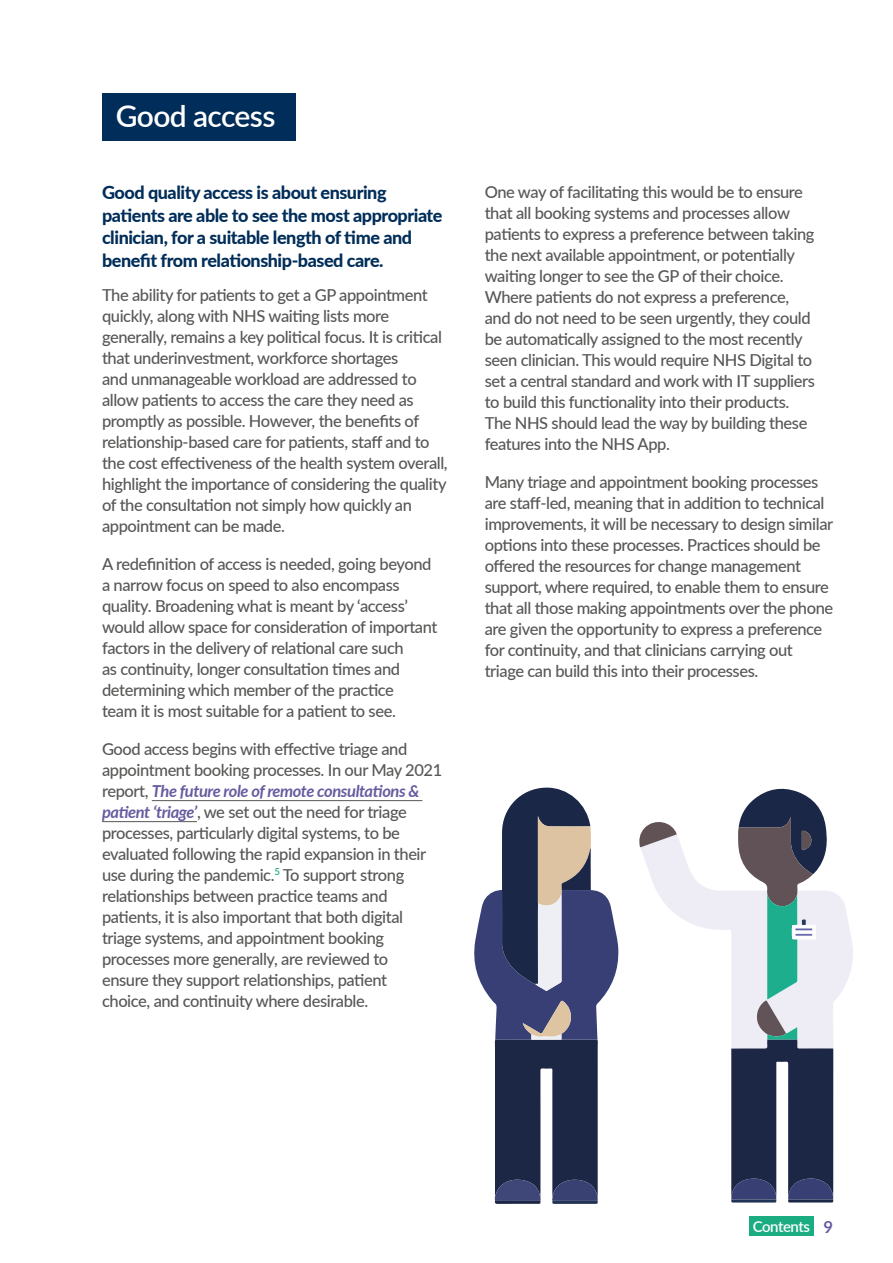
<style>
.page{position:relative;width:893px;height:1263px;background:#fff}
.page>*{position:absolute;margin:0;border:0;box-sizing:border-box;transform-origin:0 0}
.t1{font:600 30px "Lato";letter-spacing:-.02em;color:#fff}
.t2{font:800 18px/22.5px "Lato";letter-spacing:-.025em;color:#002d59}
.t3{font:500 16.5px/21px "Lato";letter-spacing:-.025em;color:#575756}
.t4{font:italic 700 16.5px/21px "Lato";letter-spacing:-.025em;color:#685ba0}
.t5{font:600 15px "Lato";letter-spacing:-.035em;color:#fff}
.s1{font-weight:500;font-style:normal;color:#575756}
.s2{font-weight:700;font-size:16.5px;color:#685ba0}
</style>
<div class="page">
<hr style="left:152px;top:800px;width:270px;height:1px;background:#575756">
<hr style="left:102px;top:821px;width:95px;height:1px;background:#575756">
<div style="left:102px;top:94px;width:194px;height:47px;background:#002d59"></div>
<svg style="left:474px;top:788px;width:144px;height:416px"></svg>
<svg style="left:640px;top:836px;width:213px;height:212px"></svg>
<svg style="left:639px;top:822px;width:38px;height:25px"></svg>
<svg style="left:731px;top:788px;width:102px;height:414px;background:#7c8897"></svg>
<div style="left:749px;top:1216px;width:65px;height:20px;background:#1bac82"></div>
<p class="t1" style="left:116px;top:95px;width:161px">Good access</p>
<p class="t2" style="left:102px;top:181px;width:342px">Good quality access is about ensuring patients are able to see the most appropriate clinician, for a suitable length of time and benefit from relationship-based care.</p>
<p class="t3" style="left:102px;top:284px;width:341px">The ability for patients to get a GP appointment quickly, along with NHS waiting lists more generally, remains a key political focus. It is critical</p>
<p class="t3" style="left:102px;top:347px;width:316px">that underinvestment, workforce shortages and unmanageable workload are addressed to</p>
<p class="t3" style="left:102px;top:389px;width:347px">allow patients to access the care they need as promptly as possible. However, the benefits of relationship-based care for patients, staff and to the cost effectiveness of the health system overall, highlight the importance of considering the quality of the consultation not simply how quickly an appointment can be made.</p>
<p class="t3" style="left:102px;top:553px;width:331px">A redefinition of access is needed, going beyond</p>
<p class="t3" style="left:102px;top:574px;width:299px">a narrow focus on speed to also encompass</p>
<p class="t3" style="left:102px;top:595px;width:337px">quality. Broadening what is meant by ‘access’ would allow space for consideration of important factors in the delivery of relational care such<br>as continuity, longer consultation times and determining which member of the practice<br>team it is most suitable for a patient to see.</p>
<p class="t3" style="left:102px;top:738px;width:342px">Good access begins with effective triage and appointment booking processes. In our May 2021</p>
<p class="t4" style="left:102px;top:780px;width:319px"><span class="s1">report,</span> The future role of remote consultations &amp; patient ‘triage’<span class="s1">, we set out the need for triage</span></p>
<p class="t3" style="left:102px;top:822px;width:299px">processes, particularly digital systems, to be</p>
<p class="t3" style="left:102px;top:843px;width:326px">evaluated following the rapid expansion in their</p>
<p class="t3" style="left:102px;top:864px;width:304px">use during the pandemic.<sup>5</sup> To support strong relationships between practice teams and patients, it is also important that both digital</p>
<p class="t3" style="left:102px;top:927px;width:288px">triage systems, and appointment booking processes more generally, are reviewed to</p>
<p class="t3" style="left:102px;top:969px;width:287px">ensure they support relationships, patient choice, and continuity where desirable.</p>
<p class="t3" style="left:485px;top:181px;width:320px">One way of facilitating this would be to ensure</p>
<p class="t3" style="left:485px;top:202px;width:307px">that all booking systems and processes allow</p>
<p class="t3" style="left:485px;top:223px;width:331px">patients to express a preference between taking the next available appointment, or potentially waiting longer to see the GP of their choice.<br>Where patients do not express a preference,</p>
<p class="t3" style="left:485px;top:307px;width:327px">and do not need to be seen urgently, they could</p>
<p class="t3" style="left:485px;top:328px;width:332px">be automatically assigned to the most recently seen clinician. This would require NHS Digital to set a central standard and work with IT suppliers to build this functionality into their products.<br>The NHS should lead the way by building these features into the NHS App.</p>
<p class="t3" style="left:485px;top:471px;width:335px">Many triage and appointment booking processes</p>
<p class="t3" style="left:485px;top:492px;width:341px">are staff-led, meaning that in addition to technical</p>
<p class="t3" style="left:485px;top:513px;width:350px">improvements, it will be necessary to design similar</p>
<p class="t3" style="left:485px;top:534px;width:346px">options into these processes. Practices should be offered the resources for change management support, where required, to enable them to ensure</p>
<p class="t3" style="left:485px;top:597px;width:350px">that all those making appointments over the phone are given the opportunity to express a preference</p>
<p class="t3" style="left:485px;top:639px;width:310px">for continuity, and that clinicians carrying out triage can build this into their processes.</p>
<p class="t5" style="left:753px;top:1215px;width:81px">Contents <span class="s2">9</span></p>
</div>
